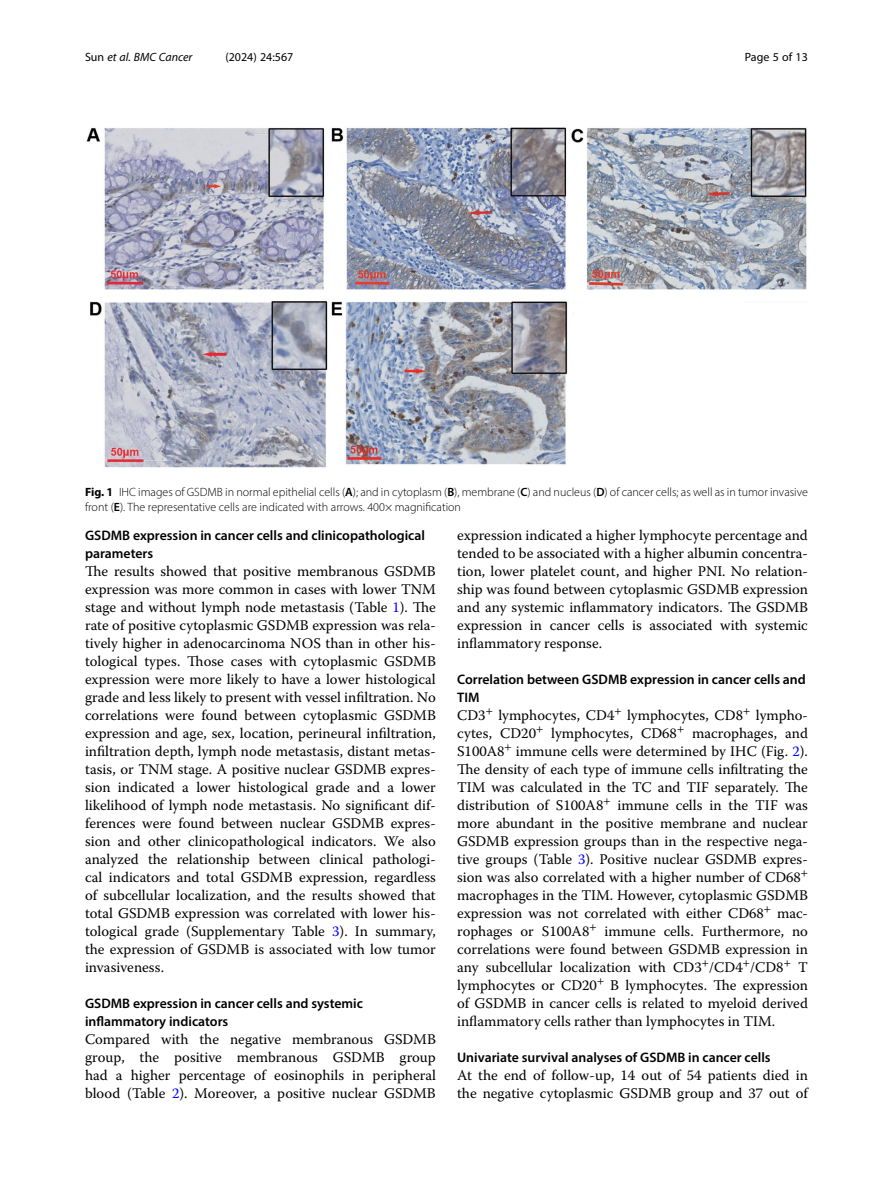
<style>
.page{position:relative;width:893px;height:1191px;background:#fff}
.page>*{position:absolute;margin:0;border:0;box-sizing:border-box;transform-origin:0 0}
.Body_Text{font:14.7px/18px "Warnock Pro";color:#000;text-align:justify}
.Head_2{font:600 13.8px/18px "Myriad Pro";color:#000}
.Figure_Caption{font:300 12px/15px "Myriad Pro";color:#000}
.t1{font:12px "Myriad Pro";color:#000}
.t2{font:italic 12px "Myriad Pro";color:#000}
.s1{font-style:normal}
.s2{font-weight:700}
.s3{font-weight:600}
.s4{color:#00f}
</style>
<div class="page">
<img style="left:86px;top:126px;width:721px;height:342px">
<p class="t2" style="left:85px;top:50px;width:109px"><span class="s1">Sun</span> et al. BMC Cancer</p>
<p class="t1" style="left:225px;top:50px;width:70px">(2024) 24:567</p>
<p class="t1" style="left:745px;top:50px;width:65px">Page 5 of 13</p>
<p class="Figure_Caption" style="left:85px;top:484px;width:724px"><span class="s2">Fig. 1</span> IHC images of GSDMB in normal epithelial cells (<span class="s3">A</span>); and in cytoplasm (<span class="s3">B</span>), membrane (<span class="s3">C</span>) and nucleus (<span class="s3">D</span>) of cancer cells; as well as in tumor invasive front (<span class="s3">E</span>). The representative cells are indicated with arrows. 400× magnification</p>
<p class="Head_2" style="left:85px;top:526px;width:341px">GSDMB expression in cancer cells and clinicopathological parameters</p>
<p class="Body_Text" style="left:85px;top:562px;width:352px">The results showed that positive membranous GSDMB expression was more common in cases with lower TNM stage and without lymph node metastasis (Table <span class="s4">1</span>). The rate of positive cytoplasmic GSDMB expression was rela&shy;tively higher in adenocarcinoma NOS than in other his&shy;tological types. Those cases with cytoplasmic GSDMB expression were more likely to have a lower histological grade and less likely to present with vessel infiltration. No correlations were found between cytoplasmic GSDMB expression and age, sex, location, perineural infiltration, infiltration depth, lymph node metastasis, distant metas&shy;tasis, or TNM stage. A positive nuclear GSDMB expres&shy;sion indicated a lower histological grade and a lower likelihood of lymph node metastasis. No significant dif&shy;ferences were found between nuclear GSDMB expres&shy;sion and other clinicopathological indicators. We also analyzed the relationship between clinical pathologi&shy;cal indicators and total GSDMB expression, regardless of subcellular localization, and the results showed that total GSDMB expression was correlated with lower his&shy;tological grade (Supplementary Table <span class="s4">3</span>). In summary, the expression of GSDMB is associated with low tumor invasiveness.</p>
<p class="Head_2" style="left:85px;top:994px;width:279px">GSDMB expression in cancer cells and systemic inflammatory indicators</p>
<p class="Body_Text" style="left:85px;top:1030px;width:352px">Compared with the negative membranous GSDMB group, the positive membranous GSDMB group had a higher percentage of eosinophils in peripheral blood (Table <span class="s4">2</span>). Moreover, a positive nuclear GSDMB</p>
<p class="Body_Text" style="left:457px;top:526px;width:352px">expression indicated a higher lymphocyte percentage and tended to be associated with a higher albumin concentra&shy;tion, lower platelet count, and higher PNI. No relation&shy;ship was found between cytoplasmic GSDMB expression and any systemic inflammatory indicators. The GSDMB expression in cancer cells is associated with systemic inflammatory response.</p>
<p class="Head_2" style="left:457px;top:670px;width:350px">Correlation between GSDMB expression in cancer cells and<br>TIM</p>
<p class="Body_Text" style="left:457px;top:706px;width:352px">CD3<sup>+</sup> lymphocytes, CD4<sup>+</sup> lymphocytes, CD8<sup>+</sup> lympho&shy;cytes, CD20<sup>+</sup> lymphocytes, CD68<sup>+</sup> macrophages, and S100A8<sup>+</sup> immune cells were determined by IHC (Fig. <span class="s4">2</span>).<br>The density of each type of immune cells infiltrating the TIM was calculated in the TC and TIF separately. The distribution of S100A8<sup>+</sup> immune cells in the TIF was more abundant in the positive membrane and nuclear GSDMB expression groups than in the respective nega&shy;tive groups (Table <span class="s4">3</span>). Positive nuclear GSDMB expres&shy;sion was also correlated with a higher number of CD68<sup>+ </sup>macrophages in the TIM. However, cytoplasmic GSDMB expression was not correlated with either CD68<sup>+</sup> mac&shy;rophages or S100A8<sup>+</sup> immune cells. Furthermore, no correlations were found between GSDMB expression in any subcellular localization with CD3<sup>+</sup>/CD4<sup>+</sup>/CD8<sup>+</sup> T lymphocytes or CD20<sup>+</sup> B lymphocytes. The expression of GSDMB in cancer cells is related to myeloid derived inflammatory cells rather than lymphocytes in TIM.</p>
<p class="Head_2" style="left:457px;top:1048px;width:315px">Univariate survival analyses of GSDMB in cancer cells</p>
<p class="Body_Text" style="left:457px;top:1066px;width:352px">At the end of follow-up, 14 out of 54 patients died in the negative cytoplasmic GSDMB group and 37 out of</p>
</div>
